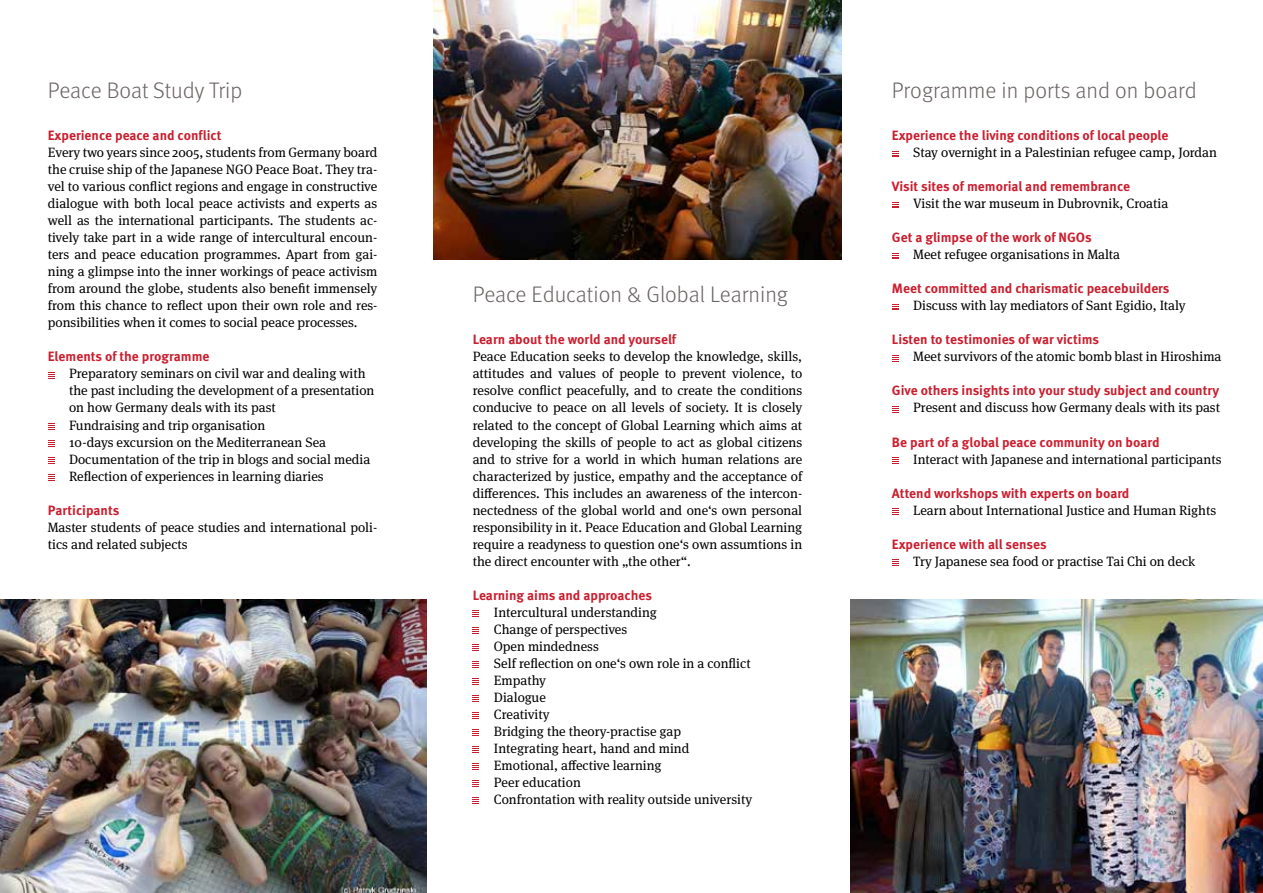
<style>
.page{position:relative;width:1263px;height:893px;background:#fff}
.page>*{position:absolute;margin:0;border:0;box-sizing:border-box;transform-origin:0 0}
.t1{font:300 22.5px "Meta Pro";color:#6a6463}
.t2{font:13.5px/17px "Meta Serif Pro";color:#000}
.t3{font:700 13.5px "Meta Pro";color:#ca1f2f}
</style>
<div class="page">
<img style="left:433px;top:0;width:409px;height:259px">
<svg style="left:48px;top:372px;width:6px;height:7px"></svg>
<svg style="left:48px;top:423px;width:6px;height:7px"></svg>
<svg style="left:48px;top:440px;width:6px;height:7px"></svg>
<svg style="left:48px;top:457px;width:6px;height:7px"></svg>
<svg style="left:48px;top:474px;width:6px;height:7px"></svg>
<svg style="left:473px;top:610px;width:6px;height:7px"></svg>
<svg style="left:473px;top:627px;width:6px;height:7px"></svg>
<svg style="left:473px;top:644px;width:6px;height:7px"></svg>
<svg style="left:473px;top:661px;width:6px;height:7px"></svg>
<svg style="left:473px;top:678px;width:6px;height:7px"></svg>
<svg style="left:473px;top:695px;width:6px;height:7px"></svg>
<svg style="left:473px;top:712px;width:6px;height:7px"></svg>
<svg style="left:473px;top:729px;width:6px;height:7px"></svg>
<svg style="left:473px;top:746px;width:6px;height:7px"></svg>
<svg style="left:473px;top:763px;width:6px;height:7px"></svg>
<svg style="left:473px;top:780px;width:6px;height:7px"></svg>
<svg style="left:473px;top:797px;width:6px;height:7px"></svg>
<svg style="left:892px;top:151px;width:6px;height:6px"></svg>
<svg style="left:892px;top:202px;width:6px;height:6px"></svg>
<svg style="left:892px;top:253px;width:6px;height:6px"></svg>
<svg style="left:892px;top:304px;width:6px;height:6px"></svg>
<svg style="left:892px;top:355px;width:6px;height:7px"></svg>
<svg style="left:892px;top:406px;width:6px;height:7px"></svg>
<svg style="left:892px;top:457px;width:6px;height:7px"></svg>
<svg style="left:892px;top:508px;width:6px;height:7px"></svg>
<svg style="left:892px;top:559px;width:6px;height:7px"></svg>
<img style="left:0;top:600px;width:426px;height:293px">
<img style="left:850px;top:600px;width:413px;height:293px">
<h1 class="t1" style="left:48px;top:74px;width:196px">Peace Boat Study Trip</h1>
<p class="t3" style="left:48px;top:125px;width:175px">Experience peace and conflict</p>
<p class="t2" style="left:48px;top:143px;width:331px;text-align:justify">Every two years since 2005, students from Germany board the cruise ship of the Japanese NGO Peace Boat. They tra&shy;vel to various conflict regions and engage in constructive dialogue with both local peace activists and experts as well as the international participants. The students ac&shy;tively take part in a wide range of intercultural encoun&shy;ters and peace education programmes. Apart from gai&shy;ning a glimpse into the inner workings of peace activism from around the globe, students also benefit immensely from this chance to reflect upon their own role and res&shy;ponsibilities when it comes to social peace processes.</p>
<p class="t3" style="left:48px;top:346px;width:163px">Elements of the programme</p>
<p class="t2" style="left:69px;top:365px;width:307px">Preparatory seminars on civil war and dealing with the past including the development of a presentation on how Germany deals with its past<br>Fundraising and trip organisation<br>10-days excursion on the Mediterranean Sea Documentation of the trip in blogs and social media Reflection of experiences in learning diaries</p>
<p class="t3" style="left:48px;top:499px;width:73px">Participants</p>
<p class="t2" style="left:48px;top:518px;width:331px">Master students of peace studies and international poli&shy;tics and related subjects</p>
<h1 class="t1" style="left:473px;top:278px;width:317px">Peace Education &amp; Global Learning</h1>
<p class="t3" style="left:473px;top:329px;width:205px">Learn about the world and yourself</p>
<p class="t2" style="left:473px;top:348px;width:331px;text-align:justify">Peace Education seeks to develop the knowledge, skills, attitudes and values of people to prevent violence, to resolve conflict peacefully, and to create the conditions conducive to peace on all levels of society. It is closely related to the concept of Global Learning which aims at developing the skills of people to act as global citizens and to strive for a world in which human relations are characterized by justice, empathy and the acceptance of differences. This includes an awareness of the intercon&shy;nectedness of the global world and one‘s own personal responsibility in it. Peace Education and Global Learning require a readyness to question one‘s own assumtions in the direct encounter with „the other“.</p>
<p class="t3" style="left:473px;top:584px;width:181px">Learning aims and approaches</p>
<p class="t2" style="left:494px;top:603px;width:260px">Intercultural understanding<br>Change of perspectives<br>Open mindedness<br>Self reflection on one‘s own role in a conflict<br>Empathy<br>Dialogue<br>Creativity<br>Bridging the theory-practise gap<br>Integrating heart, hand and mind<br>Emotional, affective learning<br>Peer education<br>Confrontation with reality outside university</p>
<h1 class="t1" style="left:892px;top:74px;width:306px">Programme in ports and on board</h1>
<p class="t3" style="left:892px;top:125px;width:278px">Experience the living conditions of local people</p>
<p class="t2" style="left:913px;top:143px;width:305px">Stay overnight in a Palestinian refugee camp, Jordan</p>
<p class="t3" style="left:892px;top:176px;width:240px">Visit sites of memorial and remembrance</p>
<p class="t2" style="left:913px;top:195px;width:257px">Visit the war museum in Dubrovnik, Croatia</p>
<p class="t3" style="left:892px;top:227px;width:201px">Get a glimpse of the work of NGOs</p>
<p class="t2" style="left:913px;top:246px;width:208px">Meet refugee organisations in Malta</p>
<p class="t3" style="left:892px;top:278px;width:279px">Meet committed and charismatic peacebuilders</p>
<p class="t2" style="left:913px;top:297px;width:274px">Discuss with lay mediators of Sant Egidio, Italy</p>
<p class="t3" style="left:892px;top:329px;width:209px">Listen to testimonies of war victims</p>
<p class="t2" style="left:913px;top:348px;width:310px">Meet survivors of the atomic bomb blast in Hiroshima</p>
<p class="t3" style="left:892px;top:380px;width:329px">Give others insights into your study subject and country</p>
<p class="t2" style="left:913px;top:399px;width:308px">Present and discuss how Germany deals with its past</p>
<p class="t3" style="left:892px;top:431px;width:269px">Be part of a global peace community on board</p>
<p class="t2" style="left:913px;top:450px;width:310px">Interact with Japanese and international participants</p>
<p class="t3" style="left:892px;top:482px;width:239px">Attend workshops with experts on board</p>
<p class="t2" style="left:913px;top:501px;width:304px">Learn about International Justice and Human Rights</p>
<p class="t3" style="left:892px;top:533px;width:156px">Experience with all senses</p>
<p class="t2" style="left:913px;top:552px;width:284px">Try Japanese sea food or practise Tai Chi on deck</p>
</div>
